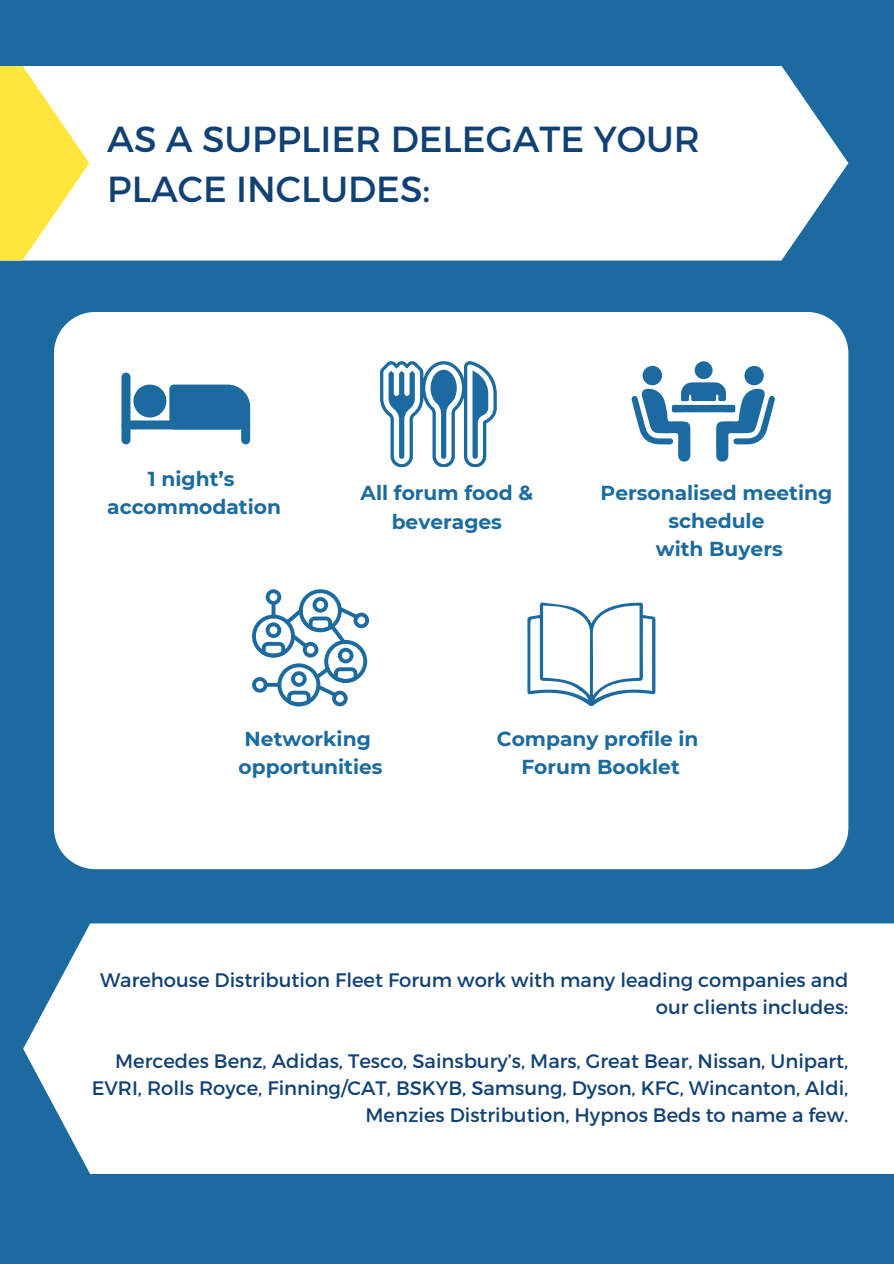
<style>
.page{position:relative;width:894px;height:1264px;background:#fff}
.page>*{position:absolute;margin:0;border:0;box-sizing:border-box;transform-origin:0 0}
.t1{font:36.15px/49.5px "Montserrat";color:#104174}
.t2{font:700 20.25px/28.2px "Montserrat";color:#1b6ba0;text-align:center}
.t3{font:19.5px/27px "Montserrat";color:#104174;text-align:right}
</style>
<div class="page">
<div style="left:0;top:0;width:893px;height:1263px;background:#1b6ba0"></div>
<div style="left:54px;top:312px;width:794px;height:557px;background:#fff"></div>
<div style="left:89px;top:66px;width:759px;height:194px;background:#fff"></div>
<svg style="left:0;top:66px;width:89px;height:194px;background:#ffef84"></svg>
<div style="left:23px;top:923px;width:870px;height:251px;background:#fff"></div>
<div style="left:121px;top:373px;width:9px;height:71px;background:#1b6ba0;border-radius:4px"></div>
<svg style="left:121px;top:384px;width:129px;height:60px"></svg>
<svg style="left:380px;top:361px;width:116px;height:106px"></svg>
<svg style="left:527px;top:602px;width:128px;height:103px;background:#d7e5ee"></svg>
<svg style="left:252px;top:589px;width:117px;height:117px"></svg>
<svg style="left:271px;top:601px;width:4px;height:17px"></svg>
<svg style="left:631px;top:382px;width:144px;height:79px"></svg>
<div style="left:744px;top:366px;width:19px;height:19px;background:#1b6ba0;border-radius:50%"></div>
<div style="left:642px;top:366px;width:20px;height:19px;background:#1b6ba0;border-radius:50%"></div>
<div style="left:694px;top:361px;width:18px;height:18px;background:#1b6ba0;border-radius:50%"></div>
<h1 class="t1" style="left:107px;top:113px;width:594px">AS A SUPPLIER DELEGATE YOUR<br>PLACE INCLUDES:</h1>
<p class="t2" style="left:107px;top:464px;width:175px">1 night’s accommodation</p>
<p class="t2" style="left:360px;top:479px;width:174px">All forum food &amp; beverages</p>
<p class="t2" style="left:600px;top:478px;width:233px">Personalised meeting schedule<br>with Buyers</p>
<p class="t2" style="left:238px;top:724px;width:145px;text-align:left">Networking opportunities</p>
<p class="t2" style="left:496px;top:724px;width:203px">Company profile in<br>Forum Booklet</p>
<p class="t3" style="left:100px;top:965px;width:749px">Warehouse Distribution Fleet Forum work with many leading companies and our clients includes:</p>
<p class="t3" style="left:92px;top:1046px;width:758px">Mercedes Benz, Adidas, Tesco, Sainsbury’s, Mars, Great Bear, Nissan, Unipart,<br>EVRI, Rolls Royce, Finning/CAT, BSKYB, Samsung, Dyson, KFC, Wincanton, Aldi,<br>Menzies Distribution, Hypnos Beds to name a few.</p>
</div>
